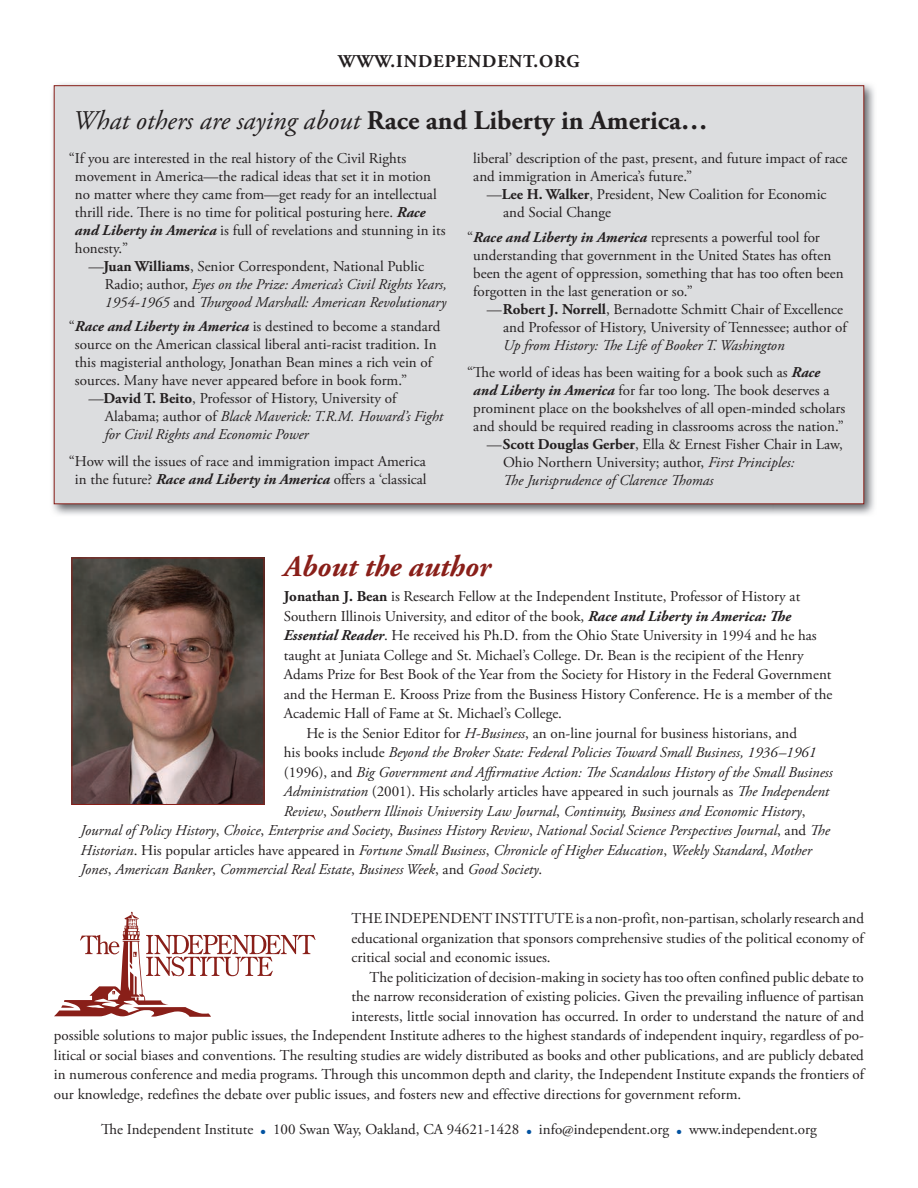
<style>
.page{position:relative;width:918px;height:1188px;background:#fff}
.page>*{position:absolute;margin:0;border:0;box-sizing:border-box;transform-origin:0 0}
.t1{font:italic 700 30px "Adobe Garamond Pro";color:#891f19}
.t2{font:italic 27px "Adobe Garamond Pro";color:#231f20}
.t3{font:700 18px "Adobe Garamond Pro";letter-spacing:.05em;color:#231f20}
.t4{font:15px/18px "Adobe Garamond Pro";color:#231f20}
.t5{font:italic 15px/18px "Adobe Garamond Pro";color:#231f20}
.t6{font:italic 700 15px "Adobe Garamond Pro";color:#231f20}
.s1{font-weight:700;font-style:normal}
.s2{font-weight:700}
.s3{font-weight:700;font-style:italic}
.s4{font-style:italic}
.s5{font-weight:400;font-style:normal}
.s6{font-style:normal}
.s7{color:#0353a1}
</style>
<div class="page">
<svg style="left:54px;top:912px;width:262px;height:105px"></svg>
<img style="left:52px;top:83px;width:823px;height:432px">
<div style="left:54px;top:86px;width:810px;height:418px;background:#dcdddf"></div>
<img style="left:74px;top:560px;width:188px;height:243px">
<div style="left:72px;top:558px;width:192px;height:247px;border:1px solid #891f19"></div>
<p class="t3" style="left:338px;top:51px;width:243px">WWW.INDEPENDENT.ORG</p>
<h2 class="t2" style="left:73px;top:105px;width:637px">What others are saying about <span class="s1">Race and Liberty in America…</span></h2>
<p class="t4" style="left:75px;top:150px;width:363px;text-indent:-6px">“ If you are interested in the real history of the Civil Rights movement in America—the radical ideas that set it in motion no matter where they came from—get ready for an intellectual thrill ride.</p>
<p class="t4" style="left:473px;top:150px;width:376px">liberal’ description of the past, present, and future impact of race and immigration in America’s future.”</p>
<p class="t4" style="left:503px;top:186px;width:325px;text-indent:-16px">—<span class="s2">Lee H. Walker</span>, President, New Coalition for Economic and Social Change</p>
<p class="t4" style="left:473px;top:228px;width:372px;text-indent:-6px">“ <span class="s3">Race and Liberty in America</span> represents a powerful tool for understanding that government in the United States has often been the agent of oppression, something that has too often been forgotten in the last generation or so.”</p>
<p class="t4" style="left:487px;top:300px;width:362px;text-align:right">— <span class="s2">Robert J. Norrell</span>, Bernadotte Schmitt Chair of Excellence and Professor of History, University of Tennessee; author of</p>
<p class="t4" style="left:467px;top:332px;width:355px;line-height:27px;text-align:center"><span class="s4">Up from History: e Life of Booker T. Washington<br></span>“ e world of ideas has been waiting for a book such as <span class="s3">Race</span></p>
<p class="t6" style="left:473px;top:381px;width:239px">and Liberty in America <span class="s5">for far too long.</span></p>
<p class="t4" style="left:75px;top:204px;width:372px;text-indent:78px">ere is no time for political posturing here. <span class="s3">Race and Liberty in America</span> is full of revelations and stunning in its honesty.”</p>
<p class="t5" style="left:105px;top:258px;width:343px;text-indent:-16px">—<span class="s1">Juan Williams</span><span class="s6">, Senior Correspondent, National Public<br>Radio; author,</span> Eyes on the Prize: America’s Civil Rights Years,<br>1954-1965 <span class="s6">and</span> urgood Marshall: American Revolutionary</p>
<p class="t4" style="left:69px;top:318px;width:373px">“ <span class="s3">Race and Liberty in America</span> is destined to become a standard</p>
<p class="t4" style="left:75px;top:336px;width:363px">source on the American classical liberal anti-racist tradition. In</p>
<p class="t4" style="left:75px;top:354px;width:359px">this magisterial anthology, Jonathan Bean mines a rich vein of</p>
<p class="t4" style="left:75px;top:372px;width:334px">sources. Many have never appeared before in book form.”</p>
<p class="t4" style="left:88px;top:390px;width:310px"><span class="s4">—</span><span class="s2">David T. Beito</span>, Professor of History, University of</p>
<p class="t5" style="left:105px;top:408px;width:340px"><span class="s6">Alabama; author of</span> Black Maverick: T.R.M. Howard’s Fight</p>
<p class="t5" style="left:105px;top:426px;width:205px">for Civil Rights and Economic Power</p>
<p class="t4" style="left:69px;top:453px;width:359px;text-align:center">“ How will the issues of race and immigration impact America in the future? <span class="s3">Race and Liberty in America</span> offers a ‘classical</p>
<p class="t4" style="left:473px;top:381px;width:373px;text-indent:257px">e book deserves a prominent place on the bookshelves of all open-minded scholars and should be required reading in classrooms across the nation.”</p>
<p class="t4" style="left:487px;top:435px;width:358px">— <span class="s2">Scott Douglas Gerber</span>, Ella &amp; Ernest Fisher Chair in Law,</p>
<p class="t4" style="left:503px;top:453px;width:293px">Ohio Northern University; author, <span class="s4">First Principles:</span></p>
<p class="t5" style="left:518px;top:471px;width:197px">e Jurisprudence of Clarence omas</p>
<h1 class="t1" style="left:284px;top:549px;width:208px">About the author</h1>
<p class="t4" style="left:284px;top:587px;width:518px;line-height:19.5px"><span class="s2">Jonathan J. Bean</span> is Research Fellow at the Independent Institute, Professor of History at<br>Southern Illinois University, and editor of the book, <span class="s3">Race and Liberty in America:</span></p>
<p class="t6" style="left:785px;top:607px;width:8px">e</p>
<p class="t4" style="left:284px;top:627px;width:534px"><span class="s3">Essential Reader</span>. He received his Ph.D. from the Ohio State University in 1994 and he has</p>
<p class="t4" style="left:284px;top:646px;width:521px">taught at Juniata College and St. Michael’s College. Dr. Bean is the recipient of the Henry</p>
<p class="t4" style="left:284px;top:666px;width:549px">Adams Prize for Best Book of the Year from the Society for History in the Federal Government</p>
<p class="t4" style="left:284px;top:685px;width:550px">and the Herman E. Krooss Prize from the Business History Conference. He is a member of the</p>
<p class="t4" style="left:284px;top:705px;width:280px">Academic Hall of Fame at St. Michael’s College.</p>
<p class="t4" style="left:306px;top:724px;width:492px">He is the Senior Editor for <span class="s4">H-Business</span>, an on-line journal for business historians, and</p>
<p class="t5" style="left:284px;top:744px;width:534px"><span class="s6">his books include</span> Beyond the Broker State: Federal Policies Toward Small Business, 1936 –1961</p>
<p class="t5" style="left:284px;top:763px;width:550px"><span class="s6">(1996), and</span> Big Government and Affirmative Action: e Scandalous History of the Small Business</p>
<p class="t4" style="left:284px;top:783px;width:547px"><span class="s4">Administration</span> (2001). His scholarly articles have appeared in such journals as <span class="s4">e Independent</span></p>
<p class="t5" style="left:284px;top:802px;width:523px">Review<span class="s6">,</span> Southern Illinois University Law Journal<span class="s6">,</span> Continuity, Business and Economic History<span class="s6">,</span></p>
<p class="t5" style="left:81px;top:822px;width:751px">Journal of Policy History<span class="s6">,</span> Choice<span class="s6">,</span> Enterprise and Society<span class="s6">,</span> Business History Review<span class="s6">,</span> National Social Science Perspectives Journal<span class="s6">, and</span> e</p>
<p class="t5" style="left:81px;top:841px;width:733px">Historian<span class="s6">. His popular articles have appeared in</span> Fortune Small Business<span class="s6">,</span> Chronicle of Higher Education<span class="s6">,</span> Weekly Standard<span class="s6">,</span> Mother</p>
<p class="t5" style="left:81px;top:861px;width:463px">Jones<span class="s6">,</span> American Banker<span class="s6">,</span> Commercial Real Estate<span class="s6">,</span> Business Week<span class="s6">, and</span> Good Society<span class="s6">.</span></p>
<p class="t4" style="left:352px;top:909px;width:514px;line-height:19.5px;text-align:justify">THE INDEPENDENT INSTITUTE is a non-profit, non- partisan, scholarly research and educational organization that sponsors comprehensive studies of the political economy of critical social and economic issues.</p>
<p class="t4" style="left:370px;top:969px;width:496px">The politicization of decision-making in society has too often confined public debate to</p>
<p class="t4" style="left:352px;top:988px;width:514px">the narrow reconsideration of existing policies. Given the prevailing influence of partisan</p>
<p class="t4" style="left:352px;top:1008px;width:514px">interests, little social innovation has occurred. In order to understand the nature of and</p>
<p class="t4" style="left:54px;top:1027px;width:811px">possible solutions to major public issues, the Independent Institute adheres to the highest standards of independent inquiry, regardless of po-</p>
<p class="t4" style="left:54px;top:1047px;width:811px">litical or social biases and conventions. The resulting studies are widely distributed as books and other publications, and are publicly debated</p>
<p class="t4" style="left:54px;top:1066px;width:812px">in numerous conference and media programs. Through this uncommon depth and clarity, the Independent Institute expands the frontiers of</p>
<p class="t4" style="left:54px;top:1086px;width:689px">our knowledge, redefines the debate over public issues, and fosters new and effective directions for government reform.</p>
<p class="t4" style="left:117px;top:1121px;width:138px">e Independent Institute</p>
<p class="t4" style="left:261px;top:1121px;width:260px"><span class="s7">●</span> 100 Swan Way, Oakland, CA 94621-1428</p>
<p class="t4" style="left:527px;top:1121px;width:144px"><span class="s7">●</span> info@independent.org</p>
<p class="t4" style="left:677px;top:1121px;width:142px"><span class="s7">●</span> www.independent.org</p>
</div>
